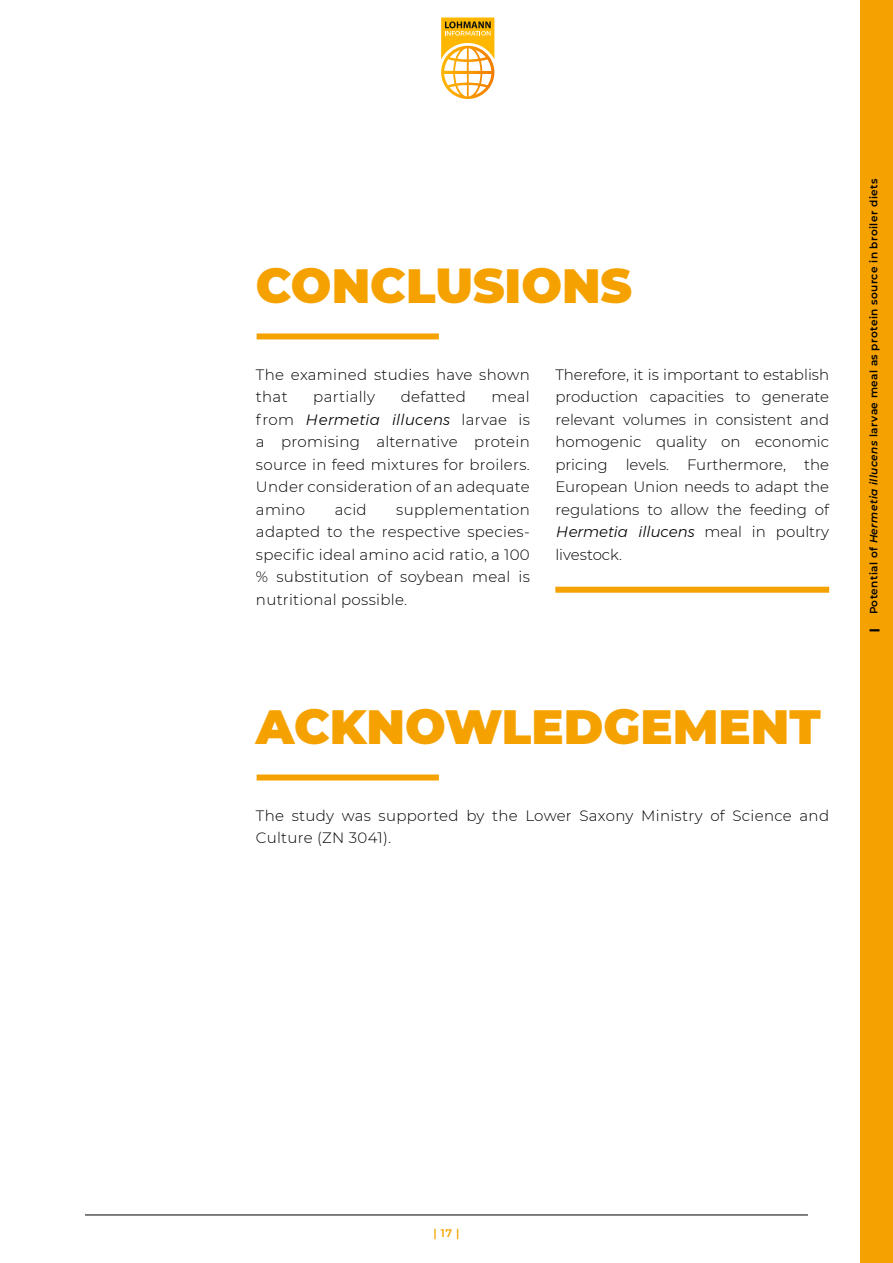
<style>
.page{position:relative;width:893px;height:1263px;background:#fff}
.page>*{position:absolute;margin:0;border:0;box-sizing:border-box;transform-origin:0 0}
.t1{font:900 48px "Montserrat";color:#f5a200}
.t2{font:300 15px/22.5px "Montserrat";letter-spacing:.02em;color:#000;text-align:justify}
.t3{font:600 10.95px "Montserrat";color:#f5a200}
.t4{font:600 10.5px "Montserrat";letter-spacing:.04em;color:#000}
.t5{font:900 10.5px "Montserrat";color:#000}
.s1{font-style:italic}
</style>
<div class="page">
<div style="left:257px;top:333px;width:182px;height:6px;background:#f5a200"></div>
<div style="left:257px;top:774px;width:182px;height:6px;background:#f5a200"></div>
<div style="left:555px;top:587px;width:274px;height:6px;background:#f5a200"></div>
<div style="left:861px;top:0;width:32px;height:1263px;background:#f5a200"></div>
<hr style="left:85px;top:1215px;width:723px;height:1px;background:#000">
<svg style="left:441px;top:17px;width:53px;height:82px"></svg>
<p class="t1" style="left:256px;top:250px;width:378px">CONCLUSIONS</p>
<p class="t2" style="left:256px;top:363px;width:275px">The examined studies have shown that</p>
<p class="t2" style="left:313px;top:385px;width:63px">partially</p>
<p class="t2" style="left:401px;top:385px;width:67px">defatted</p>
<p class="t2" style="left:256px;top:385px;width:275px;text-indent:236px">meal from <span class="s1">Hermetia illucens</span> larvae is a promising alternative protein source in feed mixtures for broilers.<br>Under consideration of an adequate amino</p>
<p class="t2" style="left:256px;top:498px;width:275px;text-indent:140px">supplementation adapted to the respective species&shy;specific ideal amino acid ratio, a 100 % substitution of soybean meal is nutritional possible.</p>
<p class="t2" style="left:335px;top:498px;width:34px">acid</p>
<p class="t2" style="left:555px;top:363px;width:275px">Therefore, it is important to establish production capacities to generate relevant volumes in consistent and homogenic quality on economic pricing levels. Furthermore, the European Union needs to adapt the regulations to allow the feeding of <span class="s1">Hermetia illucens</span> meal in poultry livestock.</p>
<p class="t1" style="left:256px;top:691px;width:566px">ACKNOWLEDGEMENT</p>
<p class="t2" style="left:256px;top:804px;width:575px">The study was supported by the Lower Saxony Ministry of Science and<br>Culture (ZN 3041).</p>
<p class="t4" style="left:866px;top:614px;width:437px;rotate:-90deg">Potential of <span class="s1">Hermetia illucens</span> larvae meal as protein source in broiler diets</p>
<p class="t5" style="left:866px;top:631px;width:5px;rotate:-90deg">|</p>
<p class="t3" style="left:434px;top:1225px;width:27px">| 17 |</p>
</div>
